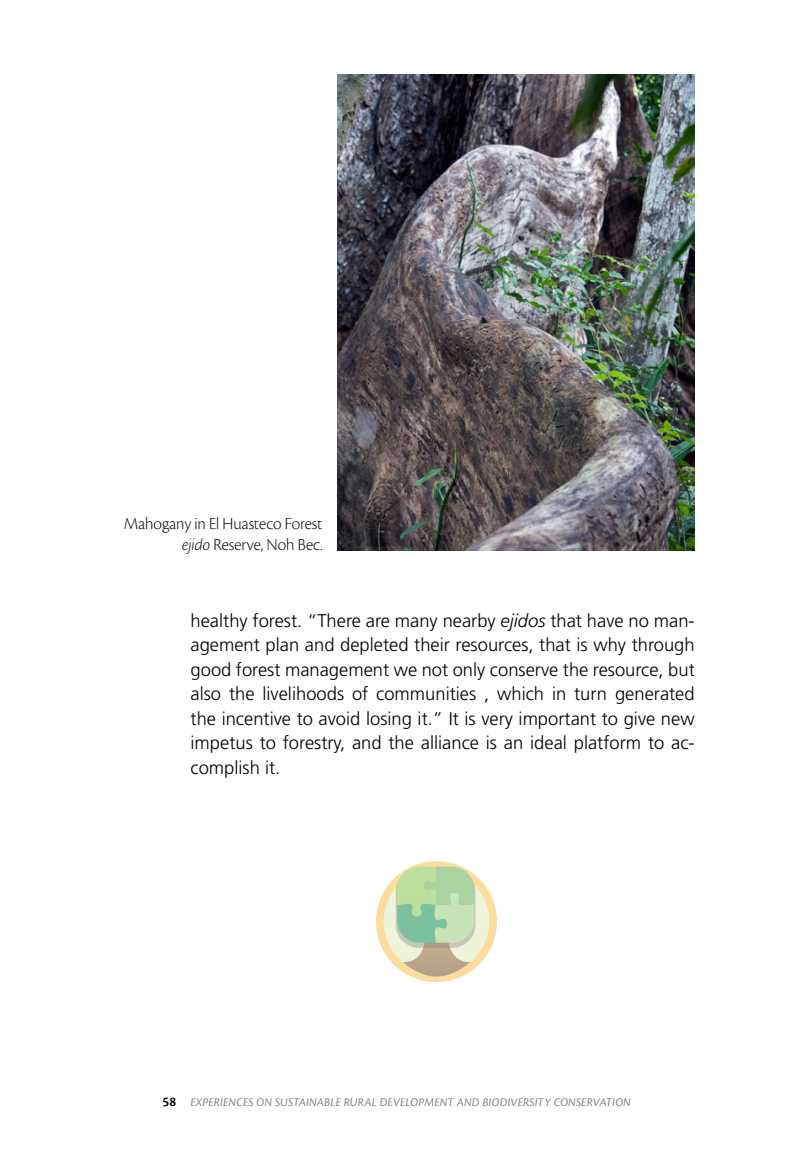
<style>
.page{position:relative;width:794px;height:1166px;background:#fff}
.page>*{position:absolute;margin:0;border:0;box-sizing:border-box;transform-origin:0 0}
.texto{font:300 18.38px/24.5px "Frutiger LT Std";color:#000;text-align:justify}
.pie_de_foto{font:17.5px/21px "Cronos Pro Lt Disp";color:#000;text-align:right}
.t1{font:italic 12.25px "Cronos Pro";letter-spacing:.01em;color:#808285}
.s1{font-family:"Cronos Pro Lt Disp It"}
.s2{font-style:italic}
.s3{font-weight:600;font-style:normal;font-size:14px;color:#000}
</style>
<div class="page">
<img style="left:338px;top:74px;width:356px;height:476px">
<svg style="left:376px;top:861px;width:121px;height:121px"></svg>
<p class="pie_de_foto" style="left:124px;top:513px;width:200px">Mahogany in El Huasteco Forest <span class="s1">ejido</span> Reserve, Noh Bec.</p>
<p class="texto" style="left:190px;top:608px;width:506px">healthy forest. “There are many nearby <span class="s2">ejidos</span> that have no man&shy;agement plan and depleted their resources, that is why through good forest management we not only conserve the resource, but also the livelihoods of communities , which in turn generated the incentive to avoid losing it.” It is very important to give new impetus to forestry, and the alliance is an ideal platform to ac&shy;complish it.</p>
<p class="t1" style="left:162px;top:1095px;width:470px"><span class="s3">58</span> EXPERIENCES ON SUSTAINABLE RURAL DEVELOPMENT AND BIODIVERSITY CONSERVATION</p>
</div>
